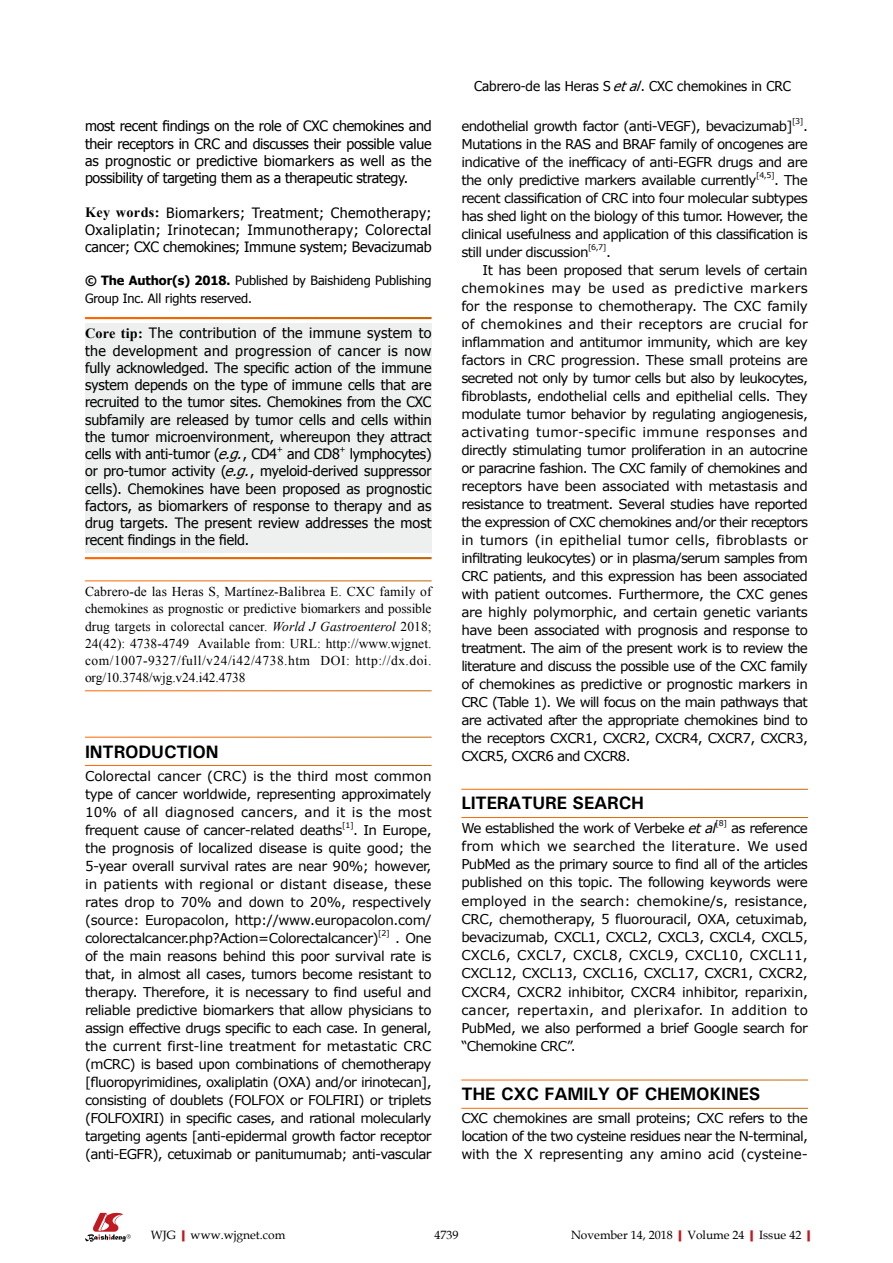
<style>
.page{position:relative;width:893px;height:1263px;background:#fff}
.page>*{position:absolute;margin:0;border:0;box-sizing:border-box;transform-origin:0 0}
.t1{font:700 18px "Univers";letter-spacing:-.01em;color:#000}
.t2{font:14.25px/17.2px "Tahoma";letter-spacing:-.01em;color:#000;text-align:justify}
.t3{font:13.5px/18px "Verdana";letter-spacing:-.04em;color:#000;text-align:justify}
.t4{font:13.5px "Verdana";letter-spacing:-.06em;color:#000}
.t5{font:13.5px/17.2px "Times New Roman";letter-spacing:.035em;color:#000;text-align:justify}
.t6{font:13.5px "Verdana";letter-spacing:.005em;color:#000}
.t7{font:13.5px "Verdana";letter-spacing:.015em;color:#000}
.t8{font:13.5px "Tahoma";color:#000}
.t9{font:13.5px "Verdana";letter-spacing:-.01em;color:#000}
.t10{font:13.5px "Verdana";letter-spacing:.025em;color:#000}
.t11{font:12.75px/17.2px "Tahoma";letter-spacing:-.005em;color:#000}
.t12{font:12px "Book Antiqua";color:#000}
.t13{font:8.25px "Tahoma";color:#000}
.t14{font:7.8px "Verdana";color:#000}
.s1{font-family:"Times New Roman";font-weight:700}
.s2{font-weight:700}
.s3{font-style:italic}
.s4{font-weight:700;color:#c01920}
</style>
<div class="page">
<div style="left:85px;top:323px;width:347px;height:230px;background:#eeefef"></div>
<svg style="left:85px;top:1213px;width:46px;height:29px"></svg>
<p class="t2" style="left:85px;top:117px;width:348px">most recent findings on the role of CXC chemokines and their receptors in CRC and discusses their possible value as prognostic or predictive biomarkers as well as the possibility of targeting them as a therapeutic strategy.</p>
<p class="t2" style="left:85px;top:203px;width:348px"><span class="s1">Key words:</span> Biomarkers; Treatment; Chemotherapy; Oxaliplatin; Irinotecan; Immunotherapy; Colorectal cancer; CXC chemokines; Immune system; Bevacizumab</p>
<p class="t11" style="left:85px;top:271px;width:348px"><span class="s2">© The Author(s) 2018.</span> Published by Baishideng Publishing<br>Group Inc. All rights reserved.</p>
<p class="t2" style="left:85px;top:324px;width:348px"><span class="s1">Core tip:</span> The contribution of the immune system to the development and progression of cancer is now fully acknowledged. The specific action of the immune system depends on the type of immune cells that are recruited to the tumor sites. Chemokines from the CXC subfamily are released by tumor cells and cells within the tumor microenvironment, whereupon they attract cells with anti-tumor (<span class="s3">e.g.</span>, CD4</p>
<p class="t13" style="left:277px;top:443px;width:8px">+</p>
<p class="t2" style="left:287px;top:445px;width:54px">and CD8</p>
<p class="t13" style="left:340px;top:443px;width:8px">+</p>
<p class="t2" style="left:85px;top:445px;width:348px;text-indent:265px">lymphocytes) or pro-tumor activity (<span class="s3">e.g.</span>, myeloid-derived suppressor cells). Chemokines have been proposed as prognostic factors, as biomarkers of response to therapy and as drug targets. The present review addresses the most recent findings in the field.</p>
<p class="t5" style="left:85px;top:583px;width:348px">Cabrero-de las Heras S, Martínez-Balibrea E. CXC family of chemokines as prognostic or predictive biomarkers and possible drug targets in colorectal cancer. <span class="s3">World J Gastroenterol</span> 2018; 24(42): 4738-4749 Available from: URL: http://www.wjgnet. com/1007-9327/full/v24/i42/4738.htm DOI: http://dx.doi. org/10.3748/wjg.v24.i42.4738</p>
<p class="t1" style="left:85px;top:740px;width:135px">INTRODUCTION</p>
<p class="t3" style="left:85px;top:767px;width:348px">Colorectal cancer (CRC) is the third most common type of cancer worldwide, representing approximately 10% of all diagnosed cancers, and it is the most frequent cause of cancer-related deaths</p>
<p class="t14" style="left:342px;top:820px;width:13px">[1]</p>
<p class="t3" style="left:85px;top:821px;width:348px;text-indent:268px">. In Europe, the prognosis of localized disease is quite good; the 5-year overall survival rates are near 90%; however, in patients with regional or distant disease, these rates drop to 70% and down to 20%, respectively (source: Europacolon, http://www.europacolon.com/ colorectalcancer.php?Action=Colorectalcancer)</p>
<p class="t14" style="left:378px;top:928px;width:13px">[2]</p>
<p class="t3" style="left:85px;top:929px;width:348px;text-indent:310px">. One of the main reasons behind this poor survival rate is that, in almost all cases, tumors become resistant to therapy. Therefore, it is necessary to find useful and reliable predictive biomarkers that allow physicians to assign effective drugs specific to each case. In general, the current first-line treatment for metastatic CRC (mCRC) is based upon combinations of chemotherapy [fluoropyrimidines, oxaliplatin (OXA) and/or irinotecan], consisting of doublets (FOLFOX or FOLFIRI) or triplets (FOLFOXIRI) in specific cases, and rational molecularly targeting agents [anti-epidermal growth factor receptor (anti-EGFR), cetuximab or panitumumab; anti-vascular</p>
<p class="t8" style="left:474px;top:77px;width:318px">Cabrero-de las Heras S <span class="s3">etal</span>. CXC chemokines in CRC</p>
<p class="t3" style="left:461px;top:116px;width:333px">endothelial growth factor (anti-VEGF), bevacizumab]</p>
<p class="t14" style="left:792px;top:116px;width:13px">[3]</p>
<p class="t3" style="left:461px;top:116px;width:348px;text-indent:342px">.<br>Mutations in the RAS and BRAF family of oncogenes are indicative of the inefficacy of anti-EGFR drugs and are the only predictive markers available currently</p>
<p class="t14" style="left:756px;top:170px;width:20px">[4,5]</p>
<p class="t3" style="left:461px;top:170px;width:348px;text-indent:313px">. The recent classification of CRC into four molecular subtypes has shed light on the biology of this tumor. However, the clinical usefulness and application of this classification is still under discussion</p>
<p class="t14" style="left:588px;top:242px;width:20px">[6,7]</p>
<p class="t3" style="left:606px;top:242px;width:6px">.</p>
<p class="t3" style="left:483px;top:260px;width:327px">It has been proposed that serum levels of certain</p>
<p class="t10" style="left:461px;top:279px;width:348px">chemokines may be used as predictive markers</p>
<p class="t9" style="left:461px;top:297px;width:348px">for the response to chemotherapy. The CXC family</p>
<p class="t6" style="left:461px;top:315px;width:348px">of chemokines and their receptors are crucial for</p>
<p class="t3" style="left:461px;top:332px;width:348px">inflammation and antitumor immunity, which are key</p>
<p class="t3" style="left:461px;top:350px;width:348px">factors in CRC progression. These small proteins are</p>
<p class="t4" style="left:461px;top:369px;width:348px">secreted not only by tumor cells but also by leukocytes,</p>
<p class="t3" style="left:461px;top:386px;width:348px">fibroblasts, endothelial cells and epithelial cells. They</p>
<p class="t3" style="left:461px;top:404px;width:348px">modulate tumor behavior by regulating angiogenesis,</p>
<p class="t7" style="left:461px;top:423px;width:348px">activating tumor-specific immune responses and</p>
<p class="t3" style="left:461px;top:440px;width:348px">directly stimulating tumor proliferation in an autocrine</p>
<p class="t4" style="left:461px;top:459px;width:348px">or paracrine fashion. The CXC family of chemokines and</p>
<p class="t3" style="left:461px;top:476px;width:348px">receptors have been associated with metastasis and</p>
<p class="t3" style="left:461px;top:494px;width:348px">resistance to treatment. Several studies have reported</p>
<p class="t4" style="left:461px;top:513px;width:348px">the expression of CXC chemokines and/or their receptors</p>
<p class="t6" style="left:461px;top:531px;width:348px">in tumors (in epithelial tumor cells, fibroblasts or</p>
<p class="t4" style="left:461px;top:549px;width:348px">infiltrating leukocytes) or in plasma/serum samples from</p>
<p class="t3" style="left:461px;top:566px;width:348px">CRC patients, and this expression has been associated</p>
<p class="t3" style="left:461px;top:584px;width:348px">with patient outcomes. Furthermore, the CXC genes</p>
<p class="t3" style="left:461px;top:602px;width:348px">are highly polymorphic, and certain genetic variants</p>
<p class="t3" style="left:461px;top:620px;width:348px">have been associated with prognosis and response to</p>
<p class="t4" style="left:461px;top:639px;width:348px">treatment. The aim of the present work is to review the</p>
<p class="t4" style="left:461px;top:657px;width:348px">literature and discuss the possible use of the CXC family</p>
<p class="t3" style="left:461px;top:674px;width:348px">of chemokines as predictive or prognostic markers in</p>
<p class="t4" style="left:461px;top:693px;width:348px">CRC (Table 1). We will focus on the main pathways that</p>
<p class="t3" style="left:461px;top:710px;width:348px">are activated after the appropriate chemokines bind to</p>
<p class="t3" style="left:461px;top:728px;width:348px">the receptors CXCR1, CXCR2, CXCR4, CXCR7, CXCR3,</p>
<p class="t4" style="left:461px;top:747px;width:171px">CXCR5, CXCR6 and CXCR8.</p>
<p class="t1" style="left:461px;top:792px;width:184px">LITERATURE SEARCH</p>
<p class="t3" style="left:461px;top:818px;width:256px">We established the work of Verbeke <span class="s3">et al</span></p>
<p class="t14" style="left:715px;top:818px;width:13px">[8]</p>
<p class="t3" style="left:461px;top:818px;width:348px;text-indent:270px">as reference from which we searched the literature. We used PubMed as the primary source to find all of the articles published on this topic. The following keywords were employed in the search: chemokine/s, resistance, CRC, chemotherapy, 5 fluorouracil, OXA, cetuximab, bevacizumab, CXCL1, CXCL2, CXCL3, CXCL4, CXCL5, CXCL6, CXCL7, CXCL8, CXCL9, CXCL10, CXCL11, CXCL12, CXCL13, CXCL16, CXCL17, CXCR1, CXCR2, CXCR4, CXCR2 inhibitor, CXCR4 inhibitor, reparixin, cancer, repertaxin, and plerixafor. In addition to PubMed, we also performed a brief Google search for “Chemokine CRC”.</p>
<p class="t1" style="left:461px;top:1082px;width:301px">THE CXC FAMILY OF CHEMOKINES</p>
<p class="t3" style="left:461px;top:1109px;width:348px">CXC chemokines are small proteins; CXC refers to the location of the two cysteine residues near the N-terminal, with the X representing any amino acid (cysteine-</p>
<p class="t12" style="left:151px;top:1226px;width:136px">WJG<span class="s4">|</span>www.wjgnet.com</p>
<p class="t12" style="left:434px;top:1226px;width:25px">4739</p>
<p class="t12" style="left:571px;top:1226px;width:246px">November 14, 2018<span class="s4">|</span>Volume 24<span class="s4">|</span>Issue 42<span class="s4">|</span></p>
</div>
